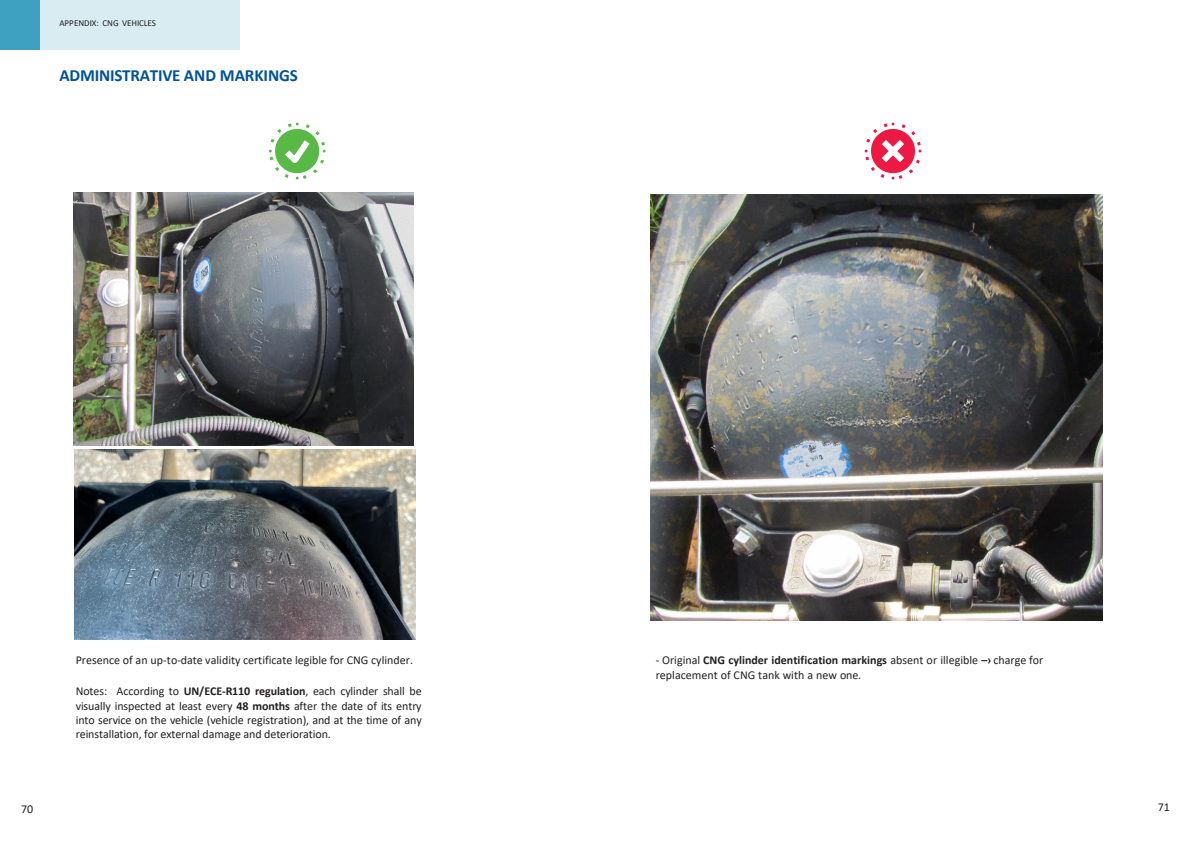
<style>
.page{position:relative;width:1191px;height:843px;background:#fff}
.page>*{position:absolute;margin:0;border:0;box-sizing:border-box;transform-origin:0 0}
.t1{font:700 17px "Calibri";letter-spacing:-.01em;color:#00529c}
.t2{font:12px/14.4px "Calibri";color:#231f20;text-align:justify}
.t3{font:9px "Calibri";letter-spacing:-.005em;color:#231f20}
.s1{font-weight:700}
</style>
<div class="page">
<svg style="left:864px;top:122px;width:58px;height:58px"></svg>
<svg style="left:268px;top:122px;width:58px;height:58px"></svg>
<div style="left:39px;top:0;width:201px;height:49px;background:#d8ecf2"></div>
<div style="left:0;top:0;width:39px;height:49px;background:#3fa1c2"></div>
<img style="left:74px;top:193px;width:339px;height:252px">
<img style="left:74px;top:449px;width:341px;height:190px">
<img style="left:651px;top:194px;width:451px;height:425px">
<p class="t3" style="left:59px;top:19px;width:98px">APPENDIX: CNG VEHICLES</p>
<p class="t1" style="left:59px;top:68px;width:240px">ADMINISTRATIVE AND MARKINGS</p>
<p class="t2" style="left:76px;top:653px;width:339px">Presence of an up-to-date validity certificate legible for CNG cylinder.</p>
<p class="t2" style="left:76px;top:684px;width:348px">Notes: According to <span class="s1">UN/ECE-R110 regulation</span>, each cylinder shall be visually inspected at least every <span class="s1">48 months</span> after the date of its entry into service on the vehicle (vehicle registration), and at the time of any reinstallation, for external damage and deterioration.</p>
<p class="t2" style="left:656px;top:653px;width:389px;line-height:15.4px">- Original <span class="s1">CNG cylinder identification markings</span> absent or illegible <span class="s1">–›</span> charge for replacement of CNG tank with a new one.</p>
<p class="t2" style="left:21px;top:801px;width:13px">70</p>
<p class="t2" style="left:1158px;top:800px;width:13px">71</p>
</div>
